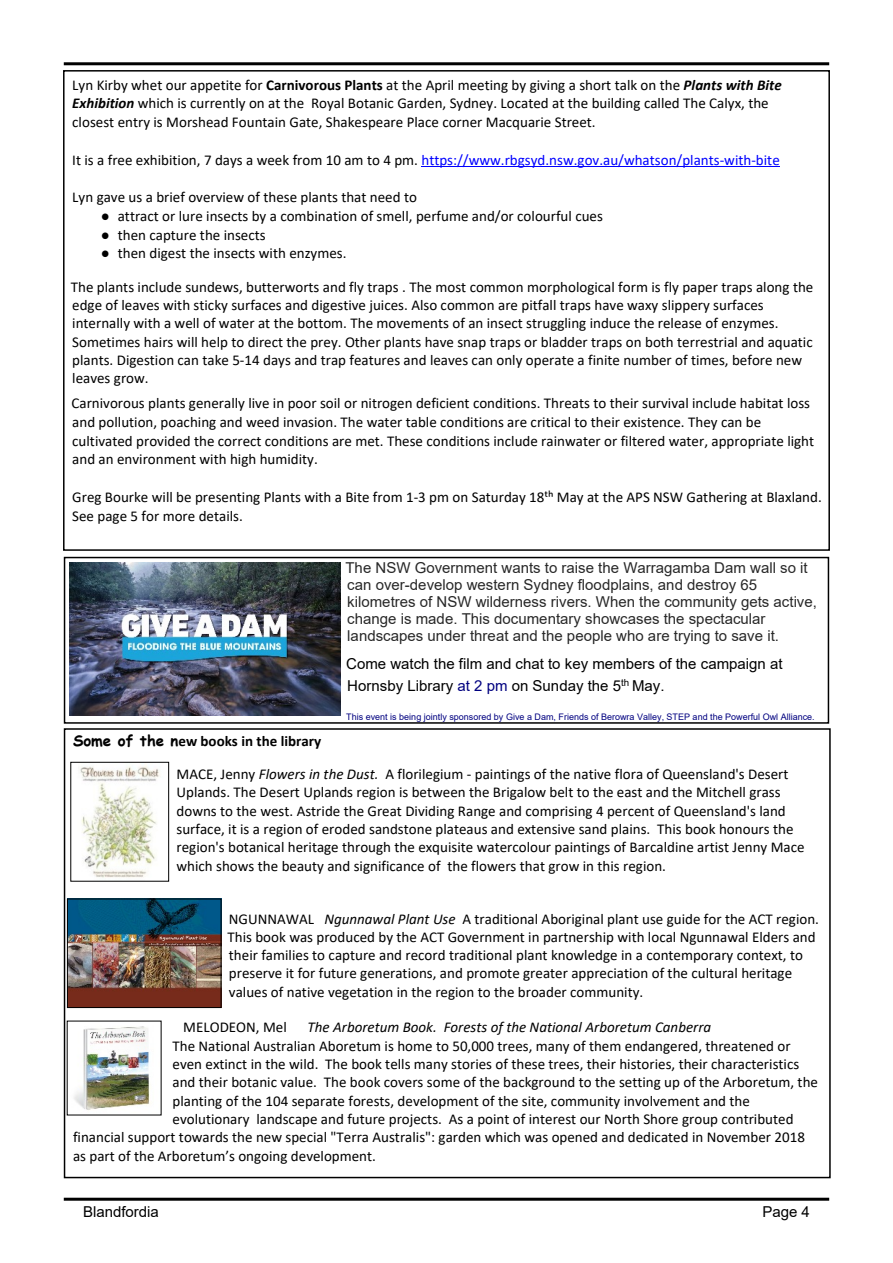
<style>
.page{position:relative;width:893px;height:1263px;background:#fff}
.page>*{position:absolute;margin:0;border:0;box-sizing:border-box;transform-origin:0 0}
.t1{font:15px/18.3px "Calibri";color:#000}
.t2{font:15px/17.2px "Arial";color:#282828}
.t3{font:15px/21.9px "Arial";color:#000}
.t4{font:15px "Calibri";color:#00f}
.t5{font:italic 15px "Calibri";color:#000}
.t6{font:700 15px "Calibri";color:#000}
.t7{font:9px "Arial";color:#000080}
.s1{font-weight:700}
.s2{font-weight:700;font-style:italic}
.s3{color:#000}
.s4{font-family:"Times New Roman"}
.s5{color:#000080}
.s6{font-family:"Comic Sans MS"}
.s7{font-style:italic}
</style>
<div class="page">
<hr style="left:64px;top:62px;width:765px;height:3px;background:#000">
<hr style="left:64px;top:1198px;width:765px;height:3px;background:#000">
<div style="left:63px;top:70px;width:767px;height:481px;border:2px solid #000"></div>
<hr style="left:421px;top:166px;width:359px;height:1px;background:#00f">
<div style="left:64px;top:728px;width:767px;height:450px;border:2px solid #000"></div>
<img style="left:80px;top:766px;width:80px;height:112px">
<div style="left:70px;top:762px;width:99px;height:119px;border:1px solid #000"></div>
<img style="left:69px;top:900px;width:150px;height:106px">
<div style="left:67px;top:898px;width:154px;height:110px;border:1px solid #000"></div>
<img style="left:67px;top:1020px;width:94px;height:90px">
<div style="left:64px;top:557px;width:765px;height:167px;border:2px solid #000"></div>
<img style="left:69px;top:562px;width:272px;height:154px">
<p class="t1" style="left:72px;top:76px;width:711px;line-height:18.8px">Lyn Kirby whet our appetite for <span class="s1">Carnivorous Plants</span> at the April meeting by giving a short talk on the <span class="s2">Plants with Bite<br>Exhibition</span> which is currently on at the Royal Botanic Garden, Sydney. Located at the building called The Calyx, the closest entry is Morshead Fountain Gate, Shakespeare Place corner Macquarie Street.</p>
<p class="t4" style="left:72px;top:153px;width:709px"><span class="s3">It is a free exhibition, 7 days a week from 10 am to 4 pm.</span> https://www.rbgsyd.nsw.gov.au/whatson/plants-with-bite</p>
<p class="t1" style="left:72px;top:189px;width:346px">Lyn gave us a brief overview of these plants that need to</p>
<p class="t1" style="left:101px;top:208px;width:503px"><span class="s4">●</span> attract or lure insects by a combination of smell, perfume and/or colourful cues</p>
<p class="t1" style="left:101px;top:227px;width:166px"><span class="s4">●</span> then capture the insects</p>
<p class="t1" style="left:101px;top:245px;width:247px"><span class="s4">●</span> then digest the insects with enzymes.</p>
<p class="t1" style="left:71px;top:279px;width:744px">The plants include sundews, butterworts and fly traps . The most common morphological form is fly paper traps along the edge of leaves with sticky surfaces and digestive juices. Also common are pitfall traps have waxy slippery surfaces internally with a well of water at the bottom. The movements of an insect struggling induce the release of enzymes.<br>Sometimes hairs will help to direct the prey. Other plants have snap traps or bladder traps on both terrestrial and aquatic plants. Digestion can take 5-14 days and trap features and leaves can only operate a finite number of times, before new leaves grow.</p>
<p class="t1" style="left:71px;top:395px;width:744px;line-height:18.8px">Carnivorous plants generally live in poor soil or nitrogen deficient conditions. Threats to their survival include habitat loss and pollution, poaching and weed invasion. The water table conditions are critical to their existence. They can be cultivated provided the correct conditions are met. These conditions include rainwater or filtered water, appropriate light and an environment with high humidity.</p>
<p class="t1" style="left:72px;top:489px;width:751px;line-height:18.8px">Greg Bourke will be presenting Plants with a Bite from 1-3 pm on Saturday 18th May at the APS NSW Gathering at Blaxland.<br>See page 5 for more details.</p>
<p class="t2" style="left:345px;top:560px;width:473px">The NSW Government wants to raise the Warragamba Dam wall so it can over-develop western Sydney floodplains, and destroy 65 kilometres of NSW wilderness rivers. When the community gets active, change is made. This documentary showcases the spectacular landscapes under threat and the people who are trying to save it.</p>
<p class="t3" style="left:346px;top:654px;width:438px">Come watch the film and chat to key members of the campaign at<br>Hornsby Library <span class="s5">at 2 pm</span> on Sunday the 5<sup>th</sup> May.</p>
<p class="t7" style="left:346px;top:713px;width:470px">This event is being jointly sponsored by Give a Dam, Friends of Berowra Valley, STEP and the Powerful Owl Alliance.</p>
<p class="t6" style="left:73px;top:734px;width:250px"><span class="s6">Some of the n</span>ew books in the library</p>
<p class="t1" style="left:177px;top:766px;width:630px">MACE, Jenny <span class="s7">Flowers in the Dust.</span> A florilegium - paintings of the native flora of Queensland's Desert Uplands. The Desert Uplands region is between the Brigalow belt to the east and the Mitchell grass downs to the west. Astride the Great Dividing Range and comprising 4 percent of Queensland's land surface, it is a region of eroded sandstone plateaus and extensive sand plains. This book honours the region's botanical heritage through the exquisite watercolour paintings of Barcaldine artist Jenny Mace which shows the beauty and significance of the flowers that grow in this region.</p>
<p class="t1" style="left:227px;top:910px;width:593px">NGUNNAWAL <span class="s7">Ngunnawal Plant Use</span> A traditional Aboriginal plant use guide for the ACT region.<br>This book was produced by the ACT Government in partnership with local Ngunnawal Elders and their families to capture and record traditional plant knowledge in a contemporary context, to preserve it for future generations, and promote greater appreciation of the cultural heritage values of native vegetation in the region to the broader community.</p>
<p class="t1" style="left:183px;top:1019px;width:105px">MELODEON, Mel</p>
<p class="t5" style="left:308px;top:1021px;width:405px">The Arboretum Book. Forests of the National Arboretum Canberra</p>
<p class="t1" style="left:173px;top:1038px;width:620px">The National Australian Aboretum is home to 50,000 trees, many of them endangered, threatened or</p>
<p class="t1" style="left:173px;top:1056px;width:628px">even extinct in the wild. The book tells many stories of these trees, their histories, their characteristics</p>
<p class="t1" style="left:173px;top:1074px;width:647px">and their botanic value. The book covers some of the background to the setting up of the Arboretum, the</p>
<p class="t1" style="left:173px;top:1093px;width:579px">planting of the 104 separate forests, development of the site, community involvement and the</p>
<p class="t1" style="left:173px;top:1111px;width:622px">evolutionary landscape and future projects. As a point of interest our North Shore group contributed</p>
<p class="t1" style="left:73px;top:1129px;width:733px">financial support towards the new special "Terra Australis": garden which was opened and dedicated in November 2018</p>
<p class="t1" style="left:73px;top:1148px;width:304px">as part of the Arboretum’s ongoing development.</p>
<p class="t3" style="left:83px;top:1202px;width:77px">Blandfordia</p>
<p class="t3" style="left:762px;top:1202px;width:49px">Page 4</p>
</div>
